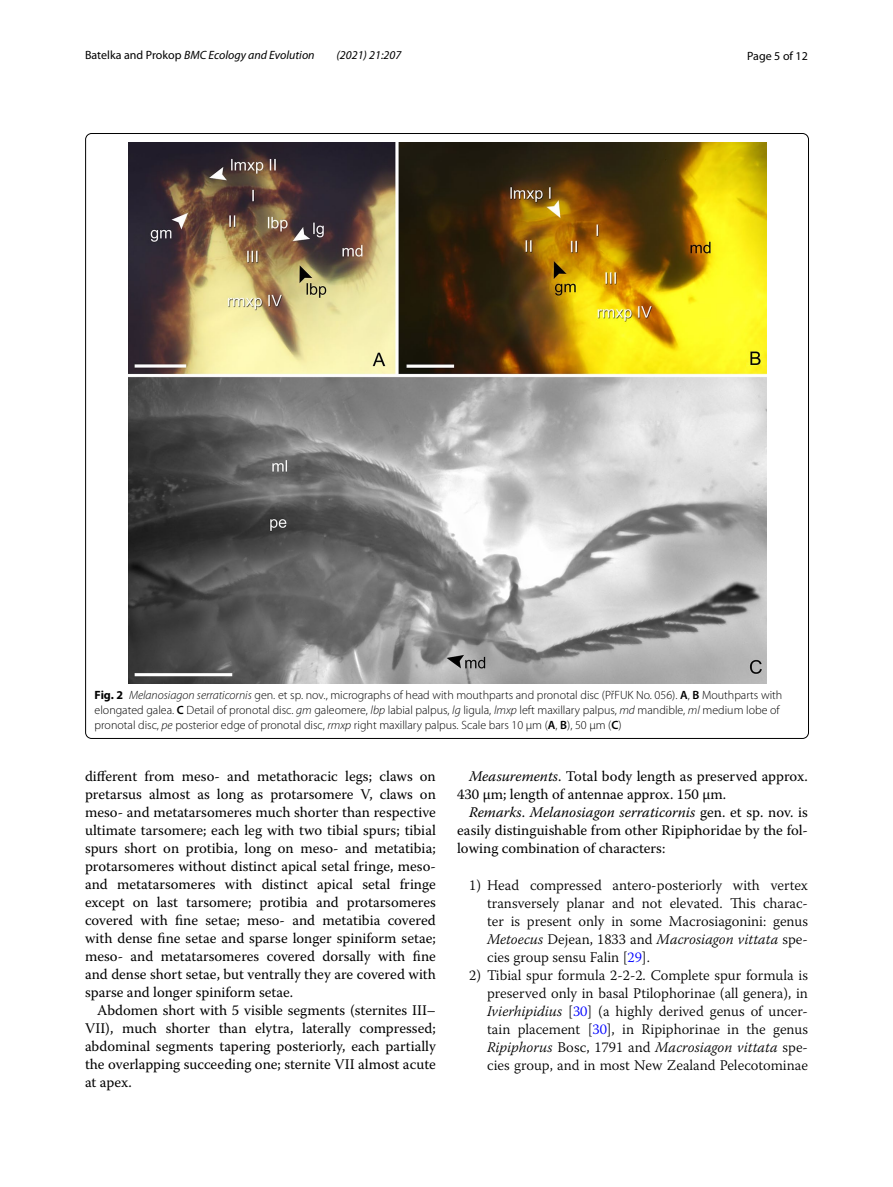
<style>
.page{position:relative;width:893px;height:1187px;background:#fff}
.page>*{position:absolute;margin:0;border:0;box-sizing:border-box;transform-origin:0 0}
.t1{font:14.7px/18px "Warnock Pro";color:#000;text-align:justify}
.t2{font:300 14.7px/18px "Warnock Pro";color:#000;text-align:justify}
.t3{font:300 12px/15px "Myriad Pro";color:#000}
.t4{font:italic 12px "Myriad Pro";color:#000}
.t5{font:12px "Myriad Pro";color:#000}
.s1{font-style:normal}
.s2{font-weight:700}
.s3{font-style:italic}
.s4{font-weight:600}
.s5{color:#00f}
</style>
<div class="page">
<img style="left:128px;top:142px;width:638px;height:541px">
<p class="t4" style="left:85px;top:48px;width:231px"><span class="s1">Batelka and Prokop</span> BMC Ecology and Evolution</p>
<p class="t4" style="left:337px;top:48px;width:66px">(2021) 21:207</p>
<p class="t5" style="left:747px;top:48px;width:62px">Page 5 of 12</p>
<p class="t3" style="left:95px;top:687px;width:689px"><span class="s2">Fig. 2</span> <span class="s3">Melanosiagon serraticornis</span> gen. et sp. nov., micrographs of head with mouthparts and pronotal disc (PřFUK No. 056). <span class="s4">A</span>, <span class="s4">B</span> Mouthparts with elongated galea. <span class="s4">C</span> Detail of pronotal disc. <span class="s3">gm</span> galeomere, <span class="s3">lbp</span> labial palpus, <span class="s3">lg</span> ligula, <span class="s3">lmxp</span> left maxillary palpus, <span class="s3">md</span> mandible, <span class="s3">ml</span> medium lobe of pronotal disc, <span class="s3">pe</span> posterior edge of pronotal disc, <span class="s3">rmxp</span> right maxillary palpus. Scale bars 10 µm (<span class="s4">A</span>, <span class="s4">B</span>), 50 µm (<span class="s4">C</span>)</p>
<p class="t1" style="left:85px;top:766px;width:352px">different from meso- and metathoracic legs; claws on pretarsus almost as long as protarsomere V, claws on meso- and metatarsomeres much shorter than respective ultimate tarsomere; each leg with two tibial spurs; tibial spurs short on protibia, long on meso- and metatibia; protarsomeres without distinct apical setal fringe, meso&shy;and metatarsomeres with distinct apical setal fringe except on last tarsomere; protibia and protarsomeres covered with fine setae; meso- and metatibia covered with dense fine setae and sparse longer spiniform setae; meso- and metatarsomeres covered dorsally with fine and dense short setae, but ventrally they are covered with sparse and longer spiniform setae.</p>
<p class="t1" style="left:85px;top:1000px;width:352px;text-indent:12px">Abdomen short with 5 visible segments (sternites III– VII), much shorter than elytra, laterally compressed; abdominal segments tapering posteriorly, each partially the overlapping succeeding one; sternite VII almost acute at apex.</p>
<p class="t1" style="left:457px;top:766px;width:352px;text-indent:12px"><span class="s3">Measurements</span>. Total body length as preserved approx.<br>430 µm; length of antennae approx. 150 µm.</p>
<p class="t1" style="left:457px;top:802px;width:352px;text-indent:12px"><span class="s3">Remarks</span>. <span class="s3">Melanosiagon serraticornis</span> gen. et sp. nov. is easily distinguishable from other Ripiphoridae by the fol&shy;lowing combination of characters:</p>
<p class="t2" style="left:487px;top:875px;width:322px;text-indent:-18px">1) Head compressed antero-posteriorly with vertex transversely planar and not elevated. This charac&shy;ter is present only in some Macrosiagonini: genus <span class="s3">Metoecus</span> Dejean, 1833 and <span class="s3">Macrosiagon vittata</span> spe&shy;cies group sensu Falin [<span class="s5">29</span>].</p>
<p class="t2" style="left:487px;top:965px;width:322px;text-indent:-18px">2) Tibial spur formula 2-2-2. Complete spur formula is preserved only in basal Ptilophorinae (all genera), in <span class="s3">Ivierhipidius</span> [<span class="s5">30</span>] (a highly derived genus of uncer&shy;tain placement [<span class="s5">30</span>], in Ripiphorinae in the genus <span class="s3">Ripiphorus</span> Bosc, 1791 and <span class="s3">Macrosiagon vittata</span> spe&shy;cies group, and in most New Zealand Pelecotominae</p>
</div>
